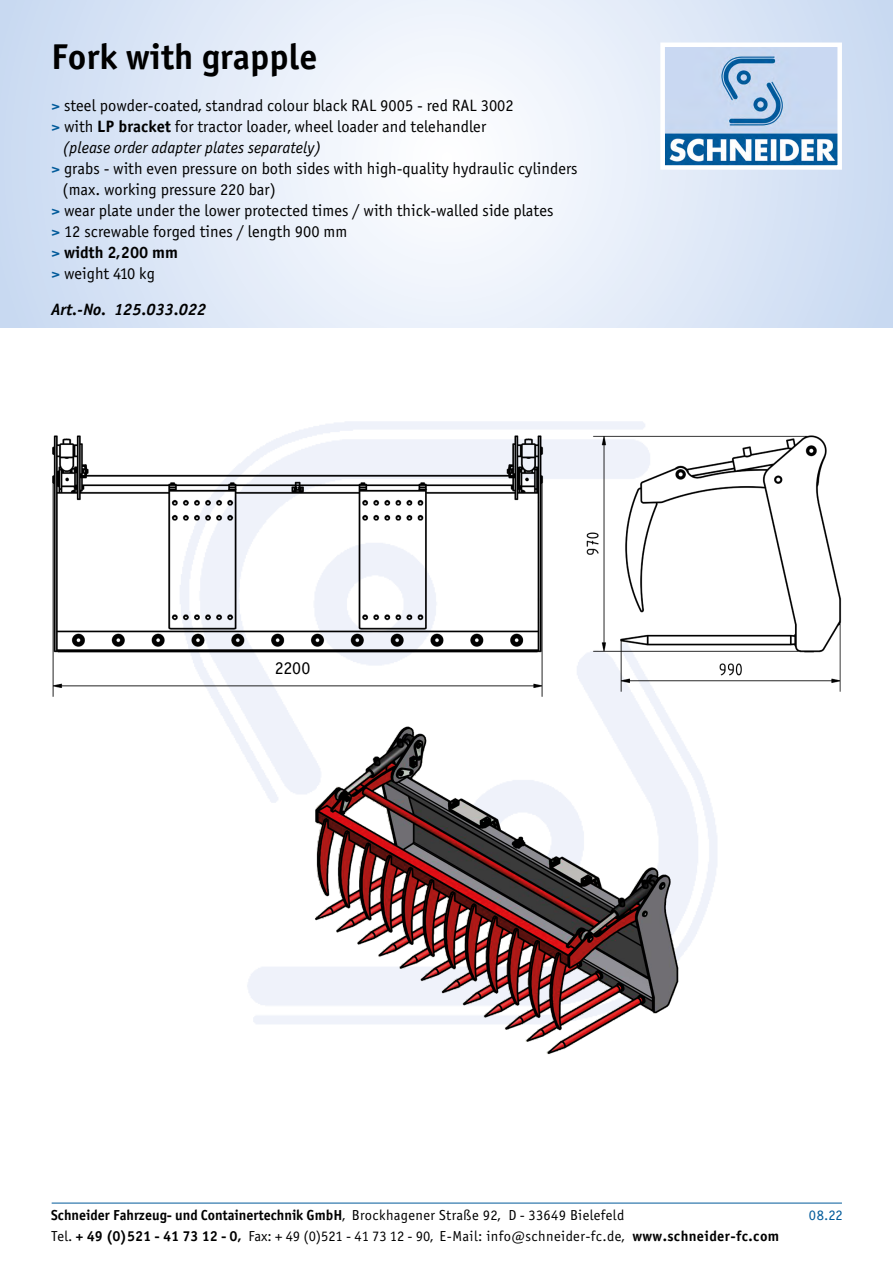
<style>
.page{position:relative;width:893px;height:1263px;background:#fff}
.page>*{position:absolute;margin:0;border:0;box-sizing:border-box;transform-origin:0 0}
.t1{font:36px "Officina Sans Bold ITC";color:#000}
.t2{font:18px "Officina Sans Book ITC";color:#000}
.t3{font:16.5px "Officina Sans Book ITC";color:#000}
.t4{font:italic 16.5px "Officina Sans Book ITC";color:#000}
.t5{font:italic 16.5px "Officina Sans Bold ITC";color:#000}
.t6{font:16.5px "Officina Sans Bold ITC";color:#000}
.t7{font:14.55px "Officina Sans Book ITC";letter-spacing:.025em;color:#000}
.t8{font:14.55px "Officina Sans Bold ITC";color:#000}
.t9{font:14.55px "Officina Sans Book ITC";color:#005a9a}
.s1{font-family:"Officina Sans Bold ITC";color:#005a9a}
.s2{font-family:"Officina Sans Bold ITC"}
.s3{color:#005a9a}
.s4{font-family:"Officina Sans Book ITC"}
</style>
<div class="page">
<svg style="left:0;top:0;width:893px;height:327px"></svg>
<img style="left:665px;top:48px;width:172px;height:117px">
<div style="left:660px;top:43px;width:182px;height:127px;border:4px solid #fff"></div>
<img style="left:52px;top:428px;width:791px;height:626px">
<hr style="left:52px;top:1203px;width:790px;height:1px;background:#005a9a">
<h1 class="t1" style="left:51px;top:34px;width:268px">Fork with grapple</h1>
<p class="t3" style="left:51px;top:96px;width:464px"><span class="s1">&gt;</span> steel powder-coated, standrad colour black RAL 9005 - red RAL 3002</p>
<p class="t3" style="left:51px;top:117px;width:437px"><span class="s1">&gt;</span> with <span class="s2">LP bracket</span> for tractor loader, wheel loader and telehandler</p>
<p class="t4" style="left:63px;top:138px;width:260px">(please order adapter plates separately)</p>
<p class="t3" style="left:51px;top:159px;width:528px"><span class="s1">&gt;</span> grabs - with even pressure on both sides with high-quality hydraulic cylinders</p>
<p class="t3" style="left:63px;top:180px;width:215px">(max. working pressure 220 bar)</p>
<p class="t3" style="left:51px;top:201px;width:504px"><span class="s1">&gt;</span> wear plate under the lower protected times / with thick-walled side plates</p>
<p class="t3" style="left:51px;top:222px;width:298px"><span class="s1">&gt;</span> 12 screwable forged tines / length 900 mm</p>
<p class="t6" style="left:51px;top:242px;width:128px"><span class="s3">&gt;</span> width 2,200 mm</p>
<p class="t3" style="left:51px;top:264px;width:105px"><span class="s1">&gt;</span> weight 410 kg</p>
<p class="t5" style="left:51px;top:299px;width:157px">Art.-No. 125.033.022</p>
<p class="t2" style="left:275px;top:658px;width:37px">2200</p>
<p class="t8" style="left:51px;top:1206px;width:575px">Schneider Fahrzeug- und Containertechnik GmbH<span class="s4">, Brockhagener Straße 92, D - 33649 Bielefeld</span></p>
<p class="t9" style="left:809px;top:1206px;width:35px">08.22</p>
<p class="t7" style="left:51px;top:1228px;width:730px">Tel. <span class="s2">+ 49 (0)521 - 41 73 12 - 0,</span> Fax: + 49 (0)521 - 41 73 12 - 90, E-Mail: info@schneider-fc.de, <span class="s2">www.schneider-fc.com</span></p>
</div>
